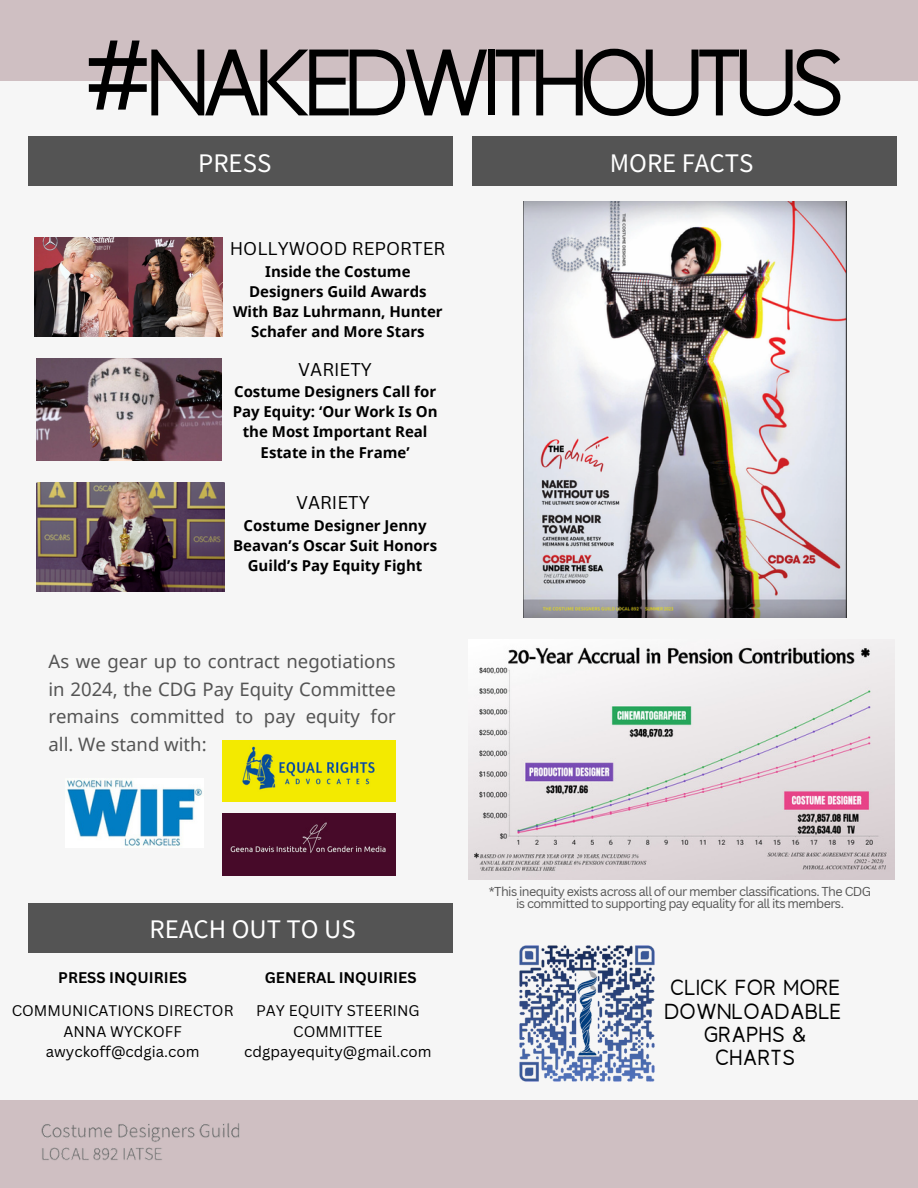
<style>
.page{position:relative;width:918px;height:1188px;background:#f6f6f6}
.page>*{position:absolute;margin:0;border:0;box-sizing:border-box;transform-origin:0 0}
.t1{font:139.5px "Berlin";color:#000}
.t2{font:94.05px "Berlin";letter-spacing:-.03em;color:#000}
.t3{font:24px "Noto Sans JP";color:#fff}
.t4{font:21.6px/23.4px "Berlin";letter-spacing:.075em;color:#000}
.t5{font:18.6px/27.8px "Noto Sans";color:#545454;text-align:justify}
.t6{font:18px "Canva Sans";color:#000}
.t7{font:700 15px/20.2px "Noto Sans";color:#000;text-align:center}
.t8{font:15px/20.2px "Canva Sans";color:#000;text-align:center}
.t9{font:700 15px "Canva Sans";color:#000}
.t10{font:12.6px/11.6px "Canva Sans";letter-spacing:-.045em;color:#545454;text-align:center}
</style>
<div class="page">
<div style="left:0;top:1100px;width:918px;height:88px;background:#cfbfc2"></div>
<div style="left:28px;top:137px;width:424px;height:49px;background:#545454"></div>
<img style="left:41px;top:1123px;width:199px;height:38px">
<div style="left:0;top:0;width:918px;height:80px;background:#cfbfc2"></div>
<div style="left:219px;top:69px;width:23px;height:23px;background:#cfbfc2"></div>
<img style="left:222px;top:741px;width:173px;height:61px">
<img style="left:222px;top:813px;width:173px;height:62px">
<img style="left:67px;top:780px;width:135px;height:66px">
<img style="left:519px;top:945px;width:136px;height:137px">
<img style="left:34px;top:238px;width:188px;height:99px">
<img style="left:36px;top:358px;width:186px;height:102px">
<img style="left:36px;top:482px;width:188px;height:109px">
<div style="left:472px;top:137px;width:425px;height:49px;background:#545454"></div>
<img style="left:469px;top:647px;width:425px;height:233px">
<img style="left:523px;top:201px;width:323px;height:417px">
<div style="left:28px;top:903px;width:424px;height:50px;background:#545454"></div>
<p class="t1" style="left:86px;top:5px;width:65px">#</p>
<p class="t2" style="left:150px;top:45px;width:694px">NAKEDWITHOUTUS</p>
<p class="t3" style="left:198px;top:144px;width:75px">PRESS</p>
<p class="t3" style="left:610px;top:144px;width:145px">MORE FACTS</p>
<p class="t6" style="left:230px;top:236px;width:217px">HOLLYWOOD REPORTER</p>
<p class="t7" style="left:233px;top:261px;width:211px">Inside the Costume<br>Designers Guild Awards<br>With Baz Luhrmann, Hunter<br>Schafer and More Stars</p>
<p class="t6" style="left:298px;top:356px;width:75px">VARIETY</p>
<p class="t7" style="left:233px;top:381px;width:206px">Costume Designers Call for<br>Pay Equity: ‘Our Work Is On the Most Important Real<br>Estate in the Frame’</p>
<p class="t6" style="left:296px;top:490px;width:75px">VARIETY</p>
<p class="t7" style="left:233px;top:515px;width:206px">Costume Designer Jenny<br>Beavan’s Oscar Suit Honors<br>Guild’s Pay Equity Fight</p>
<p class="t5" style="left:49px;top:647px;width:349px">As we gear up to contract negotiations in 2024, the CDG Pay Equity Committee remains committed to pay equity for all. We stand with:</p>
<p class="t3" style="left:150px;top:910px;width:208px">REACH OUT TO US</p>
<p class="t9" style="left:58px;top:967px;width:130px">PRESS INQUIRIES</p>
<p class="t8" style="left:12px;top:1000px;width:223px">COMMUNICATIONS DIRECTOR</p>
<p class="t8" style="left:63px;top:1021px;width:120px">ANNA WYCKOFF</p>
<p class="t8" style="left:46px;top:1041px;width:155px">awyckoff@cdgia.com</p>
<p class="t9" style="left:265px;top:967px;width:153px">GENERAL INQUIRIES</p>
<p class="t8" style="left:256px;top:1000px;width:165px">PAY EQUITY STEERING<br>COMMITTEE</p>
<p class="t8" style="left:244px;top:1041px;width:189px">cdgpayequity@gmail.com</p>
<p class="t10" style="left:489px;top:886px;width:384px">*This inequity exists across all of our member classifications. The CDG is committed to supporting pay equality for all its members.</p>
<p class="t4" style="left:665px;top:978px;width:177px">CLICK FOR MORE<br>DOWNLOADABLE</p>
<p class="t4" style="left:704px;top:1025px;width:103px;text-align:center">GRAPHS &amp;<br>CHARTS</p>
</div>
